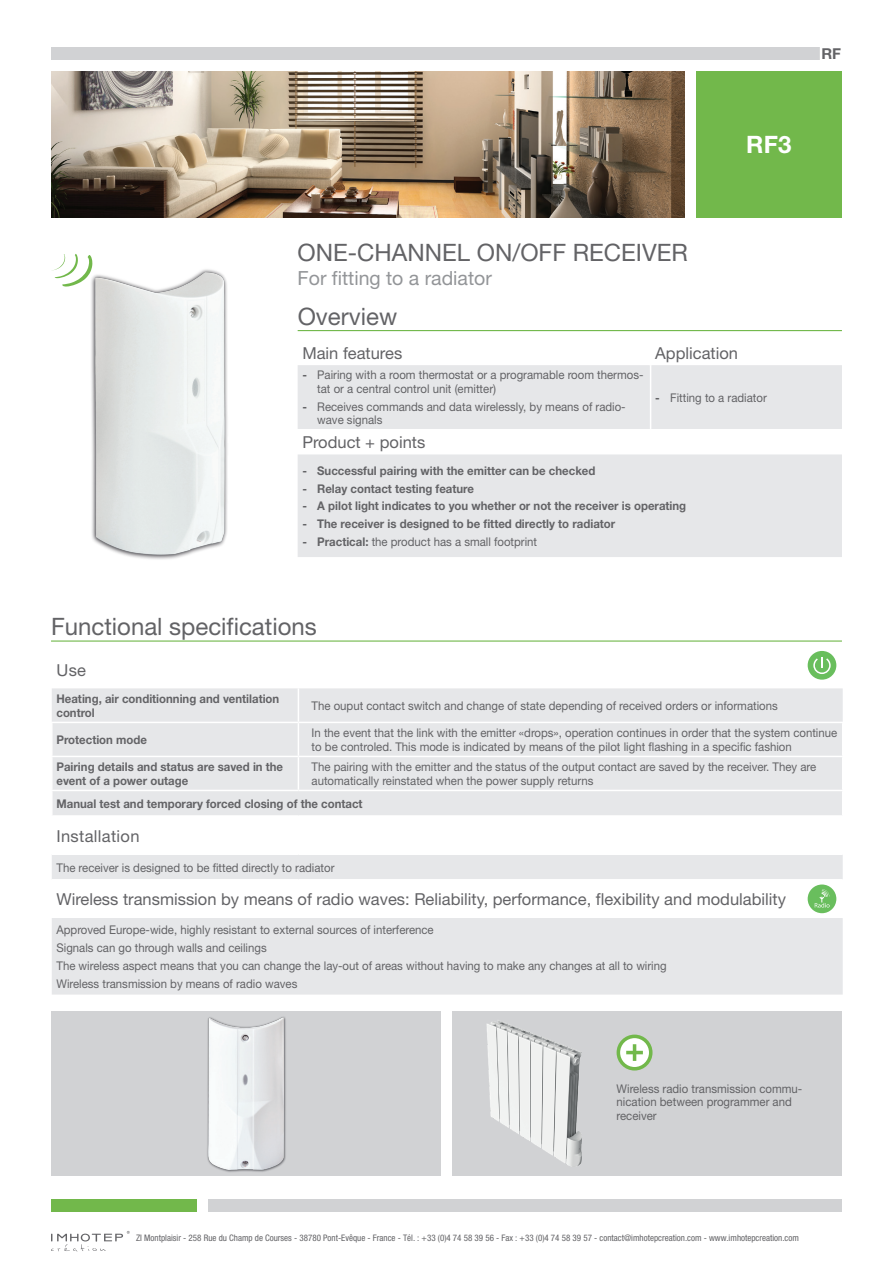
<style>
.page{position:relative;width:893px;height:1263px;background:#fff}
.page>*{position:absolute;margin:0;border:0;box-sizing:border-box;transform-origin:0 0}
.t1{font:24px "Helvetica Neue";color:#636366}
.t2{font:700 24px "Helvetica Neue";color:#fff}
.t3{font:19.5px "Helvetica Neue";color:#939598}
.t4{font:16.5px "Helvetica Neue";color:#636366}
.t5{font:16.5px "Helvetica Neue";letter-spacing:.02em;color:#636366}
.t6{font:700 15px "Helvetica Neue";color:#636366}
.t7{font:12px/13.5px "Helvetica Neue";color:#636366;scale:.95 1}
.t8{font:700 12px/13.5px "Helvetica Neue";color:#636366;scale:.95 1}
.t9{font:condensed 9px "Helvetica Neue";color:#636366}
.s1{font-weight:700}
</style>
<div class="page">
<div style="left:696px;top:71px;width:146px;height:146px;background:#72b84b"></div>
<div style="left:51px;top:1199px;width:146px;height:13px;background:#72b84b"></div>
<div style="left:208px;top:1199px;width:634px;height:13px;background:#d1d2d4"></div>
<div style="left:51px;top:47px;width:791px;height:13px;background:#d1d2d4"></div>
<svg style="left:51px;top:1231px;width:79px;height:20px"></svg>
<hr style="left:298px;top:330px;width:544px;height:1px;background:#72b84b">
<svg style="left:298px;top:365px;width:544px;height:192px;background:#e9eaeb"></svg>
<hr style="left:650px;top:365px;width:1px;height:64px;background:#fff">
<div style="left:821px;top:47px;width:21px;height:13px;background:#fff"></div>
<img style="left:51px;top:71px;width:634px;height:146px">
<img style="left:91px;top:269px;width:137px;height:291px">
<div style="left:51px;top:1011px;width:390px;height:164px;background:#d1d2d4"></div>
<div style="left:452px;top:1011px;width:390px;height:164px;background:#d1d2d4"></div>
<img style="left:207px;top:1016px;width:79px;height:156px">
<svg style="left:618px;top:1036px;width:33px;height:33px"></svg>
<div style="left:617px;top:1034px;width:35px;height:36px;border:4px solid #72b84b;border-radius:50%"></div>
<svg style="left:626px;top:1044px;width:17px;height:17px"></svg>
<img style="left:486px;top:1021px;width:96px;height:146px">
<svg style="left:52px;top:254px;width:41px;height:33px"></svg>
<hr style="left:51px;top:640px;width:791px;height:2px;background:#72b84b">
<svg style="left:52px;top:688px;width:791px;height:306px;fill:#e6e7e9"></svg>
<hr style="left:298px;top:688px;width:1px;height:34px;background:#fff">
<hr style="left:51px;top:722px;width:247px;height:1px;background:#fff">
<hr style="left:51px;top:723px;width:2px;height:33px;background:#fff">
<hr style="left:298px;top:722px;width:545px;height:1px;background:#fff">
<hr style="left:298px;top:723px;width:1px;height:33px;background:#fff">
<hr style="left:842px;top:723px;width:1px;height:33px;background:#fff">
<hr style="left:51px;top:756px;width:247px;height:1px;background:#fff">
<hr style="left:51px;top:757px;width:2px;height:33px;background:#fff">
<hr style="left:298px;top:756px;width:545px;height:1px;background:#fff">
<hr style="left:298px;top:757px;width:1px;height:33px;background:#fff">
<hr style="left:842px;top:757px;width:1px;height:33px;background:#fff">
<hr style="left:51px;top:790px;width:247px;height:1px;background:#fff">
<hr style="left:51px;top:791px;width:2px;height:24px;background:#fff">
<hr style="left:298px;top:790px;width:545px;height:1px;background:#fff">
<svg style="left:842px;top:791px;width:1px;height:24px"></svg>
<hr style="left:51px;top:815px;width:247px;height:2px;background:#fff">
<hr style="left:298px;top:815px;width:545px;height:2px;background:#fff">
<hr style="left:52px;top:853px;width:246px;height:2px;background:#fff">
<hr style="left:298px;top:853px;width:545px;height:2px;background:#fff">
<hr style="left:52px;top:879px;width:246px;height:1px;background:#fff">
<hr style="left:298px;top:879px;width:545px;height:1px;background:#fff">
<div style="left:808px;top:884px;width:28px;height:29px;background:#69be5d;border-radius:50%"></div>
<svg style="left:815px;top:889px;width:15px;height:18px"></svg>
<svg style="left:808px;top:651px;width:28px;height:29px"></svg>
<svg style="left:809px;top:653px;width:25px;height:25px"></svg>
<h1 class="t2" style="left:746px;top:130px;width:47px">RF3</h1>
<p class="t6" style="left:821px;top:45px;width:21px">RF</p>
<h1 class="t1" style="left:298px;top:239px;width:392px">ONE-CHANNEL ON/OFF RECEIVER</h1>
<h2 class="t3" style="left:298px;top:266px;width:196px">For fitting to a radiator</h2>
<h1 class="t1" style="left:298px;top:302px;width:101px">Overview</h1>
<h3 class="t4" style="left:302px;top:343px;width:101px">Main features</h3>
<h3 class="t4" style="left:655px;top:343px;width:84px">Application</h3>
<p class="t7" style="left:317px;top:368px;width:345px;text-indent:-15px"><span class="s1">-</span> Pairing with a room thermostat or a programable room thermos&shy;tat or a central control unit (emitter)</p>
<p class="t7" style="left:317px;top:399px;width:326px;text-indent:-15px"><span class="s1">-</span> Receives commands and data wirelessly, by means of radio&shy;wave signals</p>
<p class="t7" style="left:655px;top:391px;width:119px"><span class="s1">-</span> Fitting to a radiator</p>
<h3 class="t4" style="left:302px;top:432px;width:124px">Product + points</h3>
<p class="t8" style="left:302px;top:464px;width:310px">- Successful pairing with the emitter can be checked</p>
<p class="t8" style="left:302px;top:481px;width:182px">- Relay contact testing feature</p>
<p class="t8" style="left:302px;top:499px;width:406px">- A pilot light indicates to you whether or not the receiver is operating</p>
<p class="t8" style="left:302px;top:517px;width:331px">- The receiver is designed to be fitted directly to radiator</p>
<p class="t7" style="left:302px;top:535px;width:249px"><span class="s1">- Practical:</span> the product has a small footprint</p>
<h1 class="t1" style="left:51px;top:613px;width:267px">Functional specifications</h1>
<h3 class="t4" style="left:56px;top:660px;width:31px">Use</h3>
<p class="t8" style="left:56px;top:692px;width:236px">Heating, air conditionning and ventilation control</p>
<p class="t7" style="left:312px;top:699px;width:492px">The ouput contact switch and change of state depending of received orders or informations</p>
<p class="t8" style="left:56px;top:733px;width:97px">Protection mode</p>
<p class="t7" style="left:312px;top:726px;width:555px">In the event that the link with the emitter «drops», operation continues in order that the system continue to be controled. This mode is indicated by means of the pilot light flashing in a specific fashion</p>
<p class="t8" style="left:56px;top:760px;width:240px">Pairing details and status are saved in the event of a power outage</p>
<p class="t7" style="left:312px;top:760px;width:533px">The pairing with the emitter and the status of the output contact are saved by the receiver. They are automatically reinstated when the power supply returns</p>
<p class="t8" style="left:56px;top:797px;width:324px">Manual test and temporary forced closing of the contact</p>
<h3 class="t5" style="left:56px;top:826px;width:85px">Installation</h3>
<p class="t7" style="left:56px;top:860px;width:294px">The receiver is designed to be fitted directly to radiator</p>
<h3 class="t4" style="left:56px;top:890px;width:731px">Wireless transmission by means of radio waves: Reliability, performance, flexibility and modulability</h3>
<p class="t7" style="left:56px;top:921px;width:644px;line-height:17.7px">Approved Europe-wide, highly resistant to external sources of interference<br>Signals can go through walls and ceilings<br>The wireless aspect means that you can change the lay-out of areas without having to make any changes at all to wiring Wireless transmission by means of radio waves</p>
<p class="t7" style="left:617px;top:1081px;width:197px">Wireless radio transmission commu&shy;nication between programmer and receiver</p>
<p class="t9" style="left:136px;top:1233px;width:664px">ZI Montplaisir - 258 Rue du Champ de Courses - 38780 Pont-Evêque - France - Tél. : +33 (0)4 74 58 39 56 - Fax : +33 (0)4 74 58 39 57 - contact@imhotepcreation.com - www.imhotepcreation.com</p>
</div>
